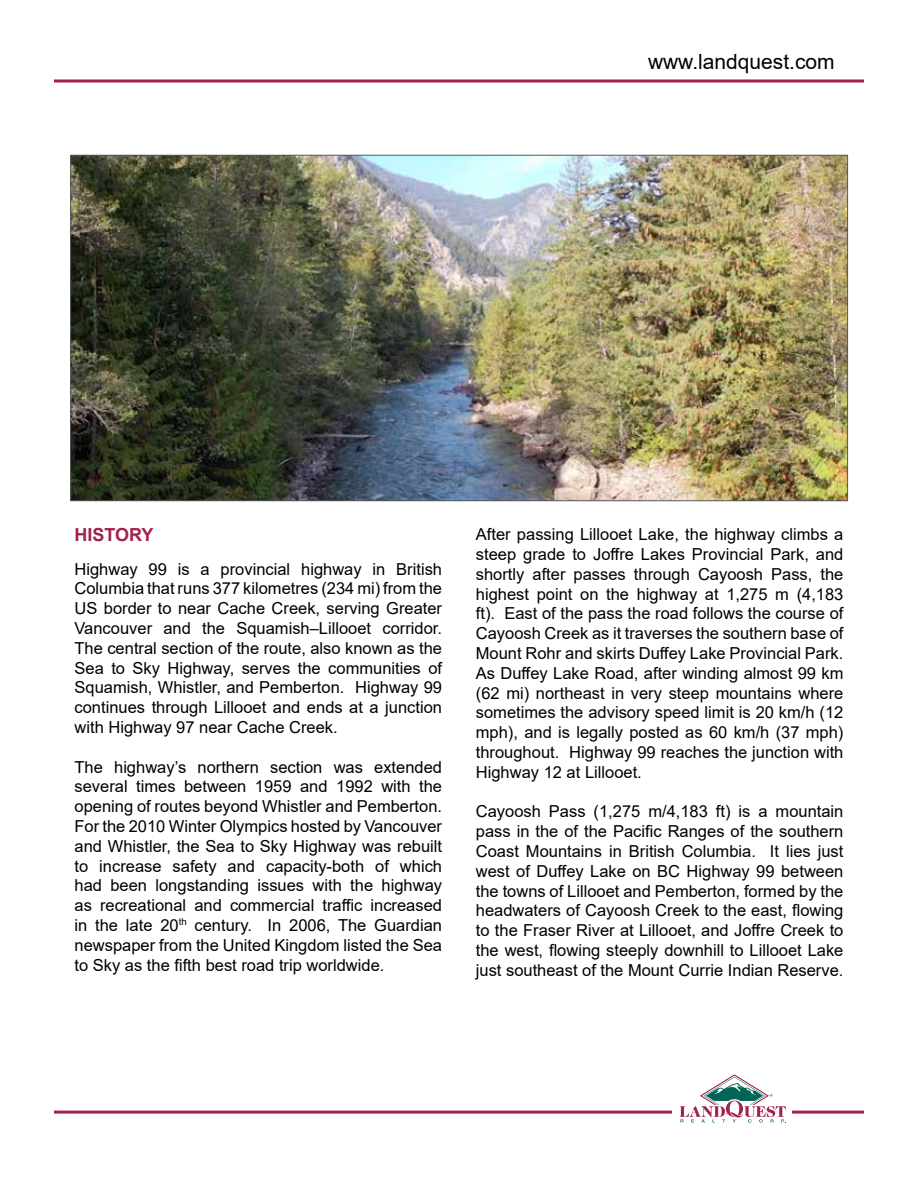
<style>
.page{position:relative;width:918px;height:1188px;background:#fff}
.page>*{position:absolute;margin:0;border:0;box-sizing:border-box;transform-origin:0 0}
.t1{font:21px "Arial";color:#000}
.t2{font:700 18px "Arial";color:#a2224b}
.t3{font:16.5px/19.8px "Arial";color:#000;text-align:justify}
.t4{font:7.05px "Myriad Pro";color:#a3214b}
</style>
<div class="page">
<hr style="left:54px;top:1111px;width:810px;height:3px;background:#a2224b">
<div style="left:672px;top:1074px;width:120px;height:60px;background:#fff"></div>
<svg style="left:680px;top:1074px;width:107px;height:49px"></svg>
<hr style="left:54px;top:80px;width:810px;height:2px;background:#a2224b">
<img style="left:72px;top:157px;width:774px;height:342px">
<p class="t1" style="left:648px;top:47px;width:188px">www.landquest.com</p>
<p class="t2" style="left:75px;top:522px;width:81px">HISTORY</p>
<p class="t3" style="left:75px;top:559px;width:369px">Highway 99 is a provincial highway in British Columbia that runs 377 kilometres (234 mi) from the US border to near Cache Creek, serving Greater Vancouver and the Squamish–Lillooet corridor.<br>The central section of the route, also known as the Sea to Sky Highway, serves the communities of Squamish, Whistler, and Pemberton. Highway 99 continues through Lillooet and ends at a junction with Highway 97 near Cache Creek.</p>
<p class="t3" style="left:75px;top:757px;width:369px">The highway’s northern section was extended several times between 1959 and 1992 with the opening of routes beyond Whistler and Pemberton.<br>For the 2010 Winter Olympics hosted by Vancouver and Whistler, the Sea to Sky Highway was rebuilt to increase safety and capacity-both of which had been longstanding issues with the highway as recreational and commercial traffic increased in the late 20<sup>th</sup> century. In 2006, The Guardian newspaper from the United Kingdom listed the Sea to Sky as the fifth best road trip worldwide.</p>
<p class="t3" style="left:476px;top:524px;width:369px">After passing Lillooet Lake, the highway climbs a steep grade to Joffre Lakes Provincial Park, and shortly after passes through Cayoosh Pass, the highest point on the highway at 1,275 m (4,183 ft). East of the pass the road follows the course of Cayoosh Creek as it traverses the southern base of Mount Rohr and skirts Duffey Lake Provincial Park.<br>As Duffey Lake Road, after winding almost 99 km (62 mi) northeast in very steep mountains where sometimes the advisory speed limit is 20 km/h (12 mph), and is legally posted as 60 km/h (37 mph) throughout. Highway 99 reaches the junction with Highway 12 at Lillooet.</p>
<p class="t3" style="left:476px;top:802px;width:369px">Cayoosh Pass (1,275 m/4,183 ft) is a mountain pass in the of the Pacific Ranges of the southern Coast Mountains in British Columbia. It lies just west of Duffey Lake on BC Highway 99 between the towns of Lillooet and Pemberton, formed by the headwaters of Cayoosh Creek to the east, flowing to the Fraser River at Lillooet, and Joffre Creek to the west, flowing steeply downhill to Lillooet Lake just southeast of the Mount Currie Indian Reserve.</p>
<p class="t4" style="left:770px;top:1093px;width:4px">®</p>
</div>
